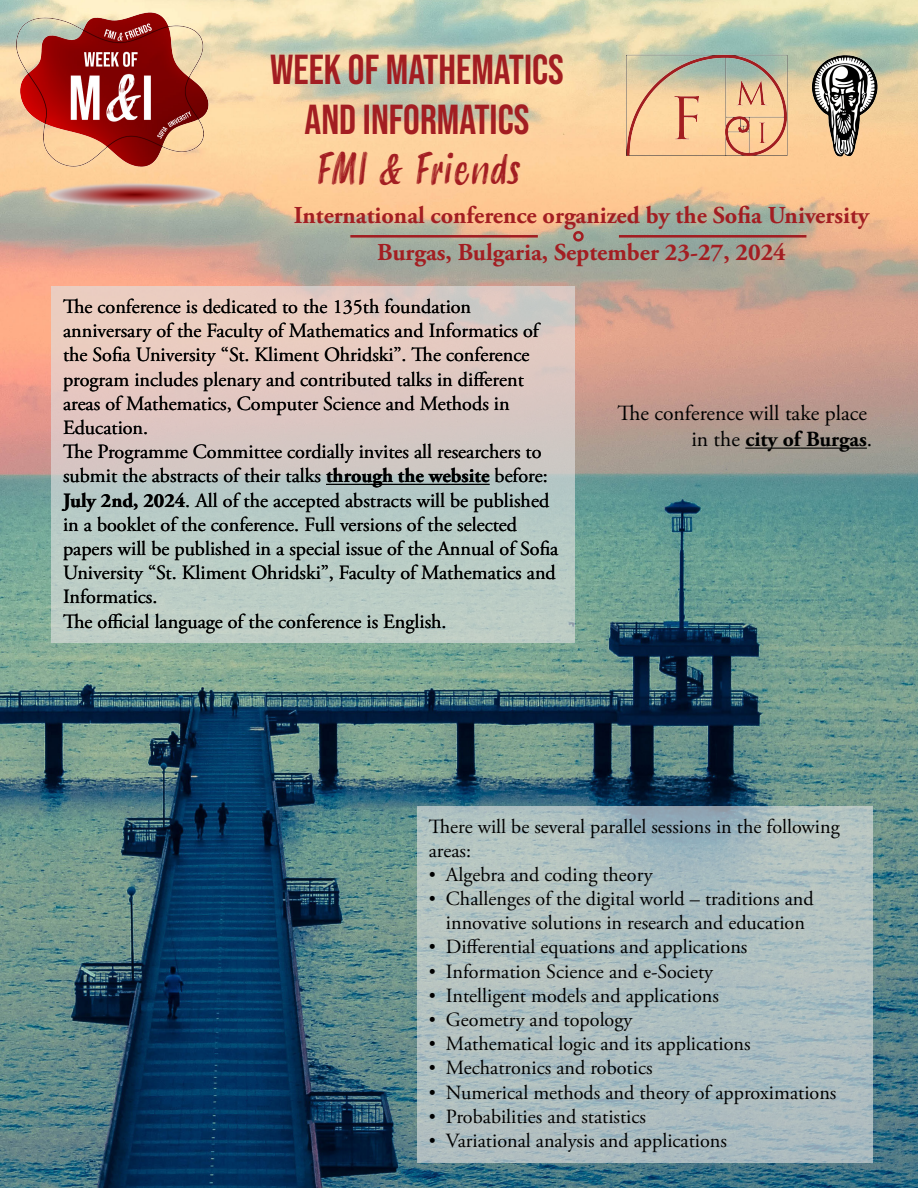
<style>
.page{position:relative;width:918px;height:1188px;background:#fff}
.page>*{position:absolute;margin:0;border:0;box-sizing:border-box;transform-origin:0 0}
.t1{font:41.85px/50.2px "Bebas Neue";color:#a31e22;text-align:center}
.t2{font:italic 41.85px "Smoothy";color:#a31e22}
.t3{font:700 24.3px/36.5px "Adobe Garamond Pro";color:#a31e22;text-align:center}
.t4{font:21.6px/26px "Adobe Garamond Pro";color:#000;text-align:right}
.t5{font:20.1px/24.2px "Adobe Garamond Pro";color:#000}
.s1{font-weight:700}
.s2{font-family:"Times New Roman"}
</style>
<div class="page">
<img style="left:0;top:0;width:918px;height:1188px">
<img style="left:0;top:0;width:246px;height:224px">
<img style="left:624px;top:53px;width:164px;height:103px">
<svg style="left:571px;top:229px;width:15px;height:14px"></svg>
<hr style="left:619px;top:235px;width:187px;height:3px;background:#a21d21">
<hr style="left:350px;top:235px;width:188px;height:3px;background:#a21d21">
<svg style="left:51px;top:287px;width:524px;height:356px;background:#ccc9c3"></svg>
<svg style="left:417px;top:806px;width:455px;height:356px;background:#acbdbf"></svg>
<hr style="left:326px;top:484px;width:164px;height:1px;background:#000">
<hr style="left:745px;top:448px;width:56px;height:1px;background:#000">
<hr style="left:806px;top:448px;width:61px;height:1px;background:#000">
<img style="left:806px;top:51px;width:78px;height:109px">
<h1 class="t1" style="left:270px;top:44px;width:295px">WEEK OF MATHEMATICS<br>AND INFORMATICS</h1>
<h1 class="t2" style="left:315px;top:139px;width:206px">FMI &amp; Friends</h1>
<p class="t3" style="left:294px;top:198px;width:577px">International conference organized by the Sofia University<br>Burgas, Bulgaria, September 23-27, 2024</p>
<p class="t5" style="left:63px;top:295px;width:497px">The conference is dedicated to the 135th foundation anniversary of the Faculty of Mathematics and Informatics of the Sofia University “St. Kliment Ohridski”. The conference program includes plenary and contributed talks in different areas of Mathematics, Computer Science and Methods in Education.<br>The Programme Committee cordially invites all researchers to submit the abstracts of their talks <span class="s1">through the website</span> before:<br><span class="s1">July 2nd, 2024</span>. All of the accepted abstracts will be published in a booklet of the conference. Full versions of the selected papers will be published in a special issue of the Annual of Sofia University “St. Kliment Ohridski”, Faculty of Mathematics and Informatics.<br>The official language of the conference is English.</p>
<p class="t5" style="left:473px;top:368px;width:7px">f</p>
<p class="t5" style="left:107px;top:610px;width:17px">f</p>
<p class="t4" style="left:617px;top:401px;width:256px">The conference will take place in the <span class="s1">city of Burgas</span>.</p>
<p class="t5" style="left:429px;top:815px;width:412px">There will be several parallel sessions in the following areas:</p>
<p class="t5" style="left:429px;top:863px;width:225px"><span class="s2">•</span> Algebra and coding theory</p>
<p class="t5" style="left:429px;top:887px;width:386px;text-align:center"><span class="s2">•</span> Challenges of the digital world – traditions and innovative solutions in research and education</p>
<p class="t5" style="left:429px;top:936px;width:320px"><span class="s2">•</span> Differential equations and applications</p>
<p class="t5" style="left:429px;top:960px;width:286px"><span class="s2">•</span> Information Science and e-Society</p>
<p class="t5" style="left:429px;top:984px;width:292px"><span class="s2">•</span> Intelligent models and applications</p>
<p class="t5" style="left:429px;top:1008px;width:205px"><span class="s2">•</span> Geometry and topology</p>
<p class="t5" style="left:429px;top:1032px;width:323px"><span class="s2">•</span> Mathematical logic and its applications</p>
<p class="t5" style="left:429px;top:1057px;width:225px"><span class="s2">•</span> Mechatronics and robotics</p>
<p class="t5" style="left:429px;top:1081px;width:409px"><span class="s2">•</span> Numerical methods and theory of approximations</p>
<p class="t5" style="left:429px;top:1105px;width:219px"><span class="s2">•</span> Probabilities and statistics</p>
<p class="t5" style="left:429px;top:1129px;width:300px"><span class="s2">•</span> Variational analysis and applications</p>
</div>
